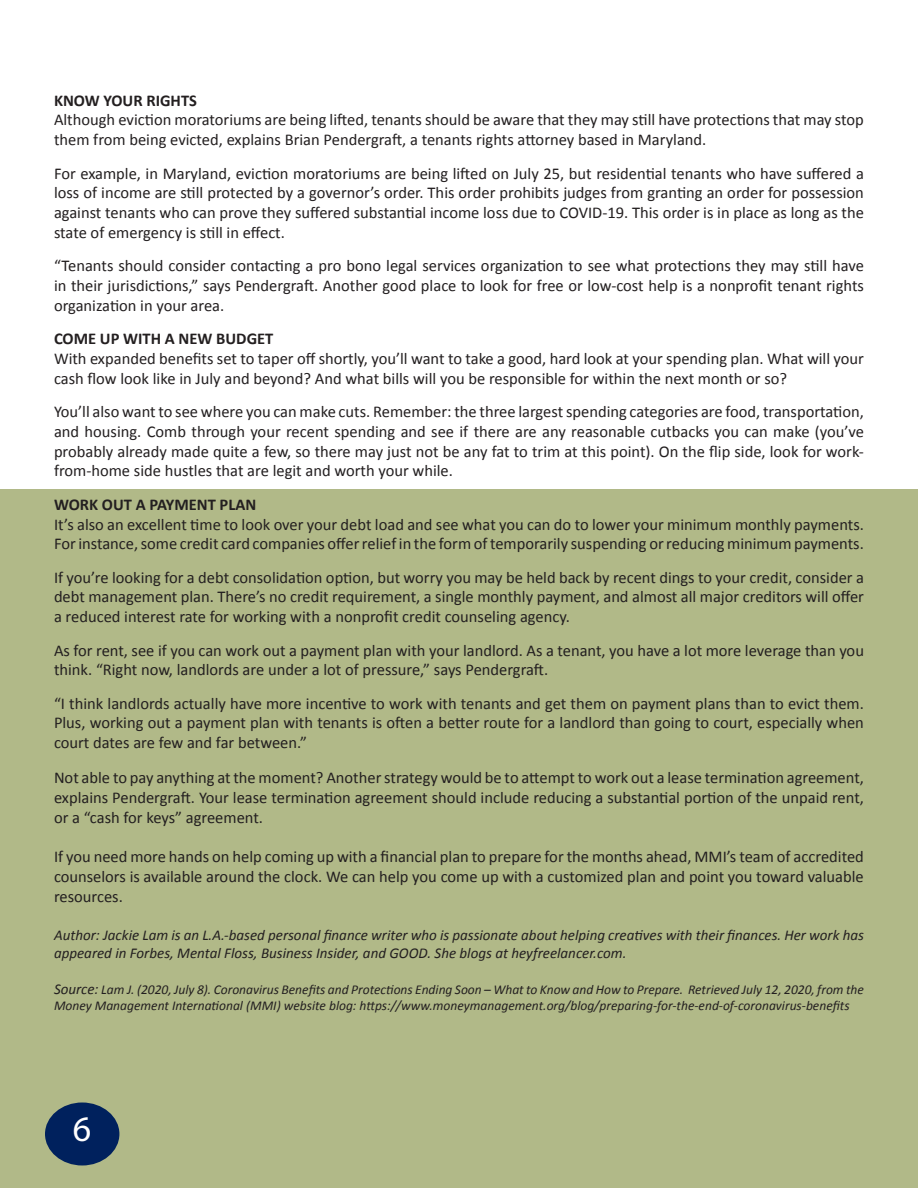
<style>
.page{position:relative;width:918px;height:1188px;background:#fff}
.page>*{position:absolute;margin:0;border:0;box-sizing:border-box;transform-origin:0 0}
.t1{font:36px "Myriad Pro";color:#fff}
.t2{font:16.5px/19.8px "Calibri";color:#231f20;text-align:justify}
.t3{font:700 16.5px "Calibri";color:#231f20}
.t4{font:italic 15px/18px "Calibri";color:#231f20}
.t5{font:italic 13.5px/16.2px "Calibri";color:#231f20}
.s1{font-size:15px}
</style>
<div class="page">
<div style="left:0;top:489px;width:917px;height:699px;background:#b1b988"></div>
<div style="left:45px;top:1102px;width:74px;height:64px;background:#00215d;border-radius:50%"></div>
<p class="t3" style="left:54px;top:90px;width:144px">KNOW YOUR RIGHTS</p>
<p class="t2" style="left:54px;top:110px;width:811px">Although eviction moratoriums are being lifted, tenants should be aware that they may still have protections that may stop them from being evicted, explains Brian Pendergraft, a tenants rights attorney based in Maryland.</p>
<p class="t2" style="left:54px;top:163px;width:812px">For example, in Maryland, eviction moratoriums are being lifted on July 25, but residential tenants who have suffered a loss of income are still protected by a governor’s order. This order prohibits judges from granting an order for possession against tenants who can prove they suffered substantial income loss due to COVID-19. This order is in place as long as the state of emergency is still in effect.</p>
<p class="t2" style="left:54px;top:256px;width:812px">“Tenants should consider contacting a pro bono legal services organization to see what protections they may still have in their jurisdictions,” says Pendergraft. Another good place to look for free or low-cost help is a nonprofit tenant rights organization in your area.</p>
<p class="t3" style="left:54px;top:328px;width:221px">COME UP WITH A NEW BUDGET</p>
<p class="t2" style="left:54px;top:349px;width:811px">With expanded benefits set to taper off shortly, you’ll want to take a good, hard look at your spending plan. What will your cash flow look like in July and beyond? And what bills will you be responsible for within the next month or so?</p>
<p class="t2" style="left:54px;top:402px;width:811px">You’ll also want to see where you can make cuts. Remember: the three largest spending categories are food, transportation, and housing. Comb through your recent spending and see if there are any reasonable cutbacks you can make (you’ve probably already made quite a few, so there may just not be any fat to trim at this point). On the flip side, look for work&shy;from-home side hustles that are legit and worth your while.</p>
<p class="t3" style="left:54px;top:494px;width:204px">WORK OUT A PAYMENT PLAN</p>
<p class="t2" style="left:54px;top:514px;width:812px">It’s also an excellent time to look over your debt load and see what you can do to lower your minimum monthly payments.<br>For instance, some credit card companies offer relief in the form of temporarily suspending or reducing minimum payments.</p>
<p class="t2" style="left:54px;top:567px;width:812px">If you’re looking for a debt consolidation option, but worry you may be held back by recent dings to your credit, consider a debt management plan. There’s no credit requirement, a single monthly payment, and almost all major creditors will offer a reduced interest rate for working with a nonprofit credit counseling agency.</p>
<p class="t2" style="left:54px;top:640px;width:812px">As for rent, see if you can work out a payment plan with your landlord. As a tenant, you have a lot more leverage than you think. “Right now, landlords are under a lot of pressure,” says Pendergraft.</p>
<p class="t2" style="left:54px;top:693px;width:811px">“I think landlords actually have more incentive to work with tenants and get them on payment plans than to evict them.<br>Plus, working out a payment plan with tenants is often a better route for a landlord than going to court, especially when court dates are few and far between.”</p>
<p class="t2" style="left:54px;top:768px;width:812px">Not able to pay anything at the moment? Another strategy would be to attempt to work out a lease termination agreement, explains Pendergraft. Your lease termination agreement should include reducing a substantial portion of the unpaid rent, or a “cash for keys” agreement.</p>
<p class="t2" style="left:54px;top:847px;width:811px">If you need more hands on help coming up with a financial plan to prepare for the months ahead, MMI’s team of accredited counselors is available around the clock. We can help you come up with a customized plan and point you toward valuable resources.</p>
<p class="t4" style="left:54px;top:925px;width:811px">Author: Jackie Lam is an L.A.-based personal finance writer who is passionate about helping creatives with their finances. Her work has appeared in Forbes, Mental Floss, Business Insider, and GOOD. She blogs at heyfreelancer.com.</p>
<p class="t5" style="left:54px;top:981px;width:811px"><span class="s1">Source:</span> Lam J. (2020, July 8). Coronavirus Benefits and Protections Ending Soon – What to Know and How to Prepare. Retrieved July 12, 2020, from the<br>Money Management International (MMI) website blog: https://www.moneymanagement.org/blog/preparing-for-the-end-of-coronavirus-benefits</p>
<p class="t1" style="left:73px;top:1106px;width:20px">6</p>
</div>
